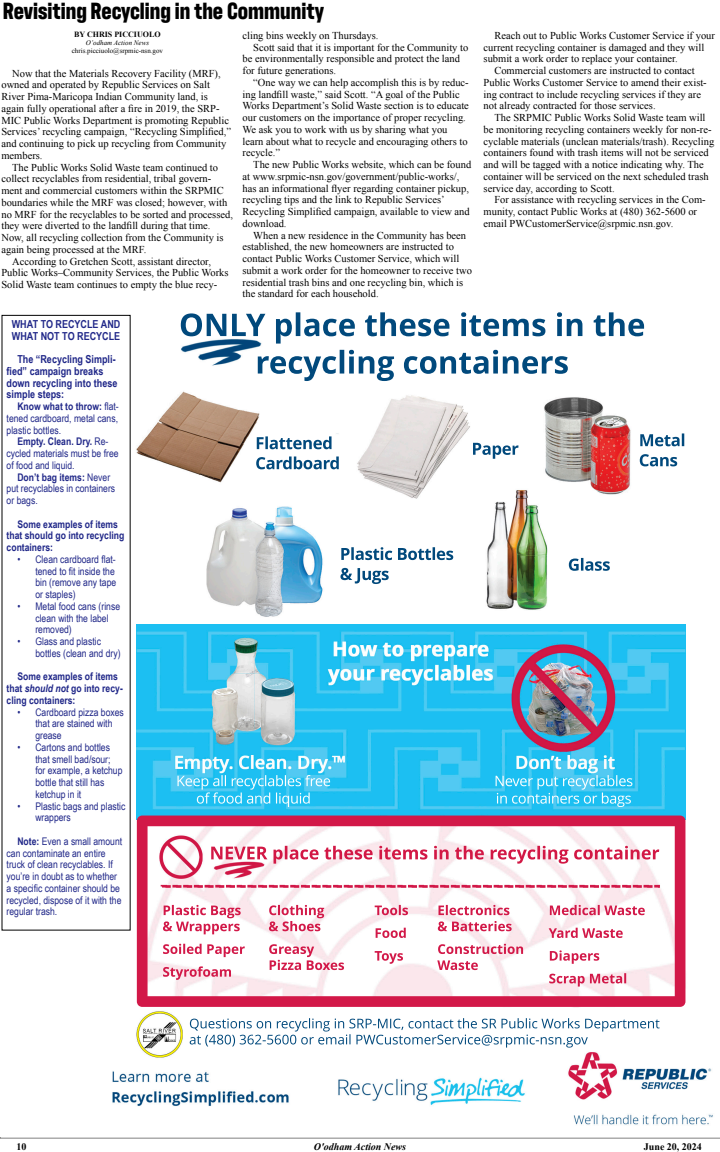
<style>
.page{position:relative;width:720px;height:1152px;background:#fff}
.page>*{position:absolute;margin:0;border:0;box-sizing:border-box;transform-origin:0 0}
.Main_Articles{font:700 24px "Antarctican Headline";color:#000}
.Main_Text{font:700 11px/11.8px "Arial Narrow";color:#212889}
.Main_Text-2{font:10.5px/11.8px "Times New Roman";color:#000}
.Main_Text-3{font:10.5px/11.8px "Arial Narrow";color:#212889}
.Main_Text-4{font:700 10.5px/11.8px "Arial Narrow";color:#212889}
.t1{font:italic 700 10px "Times New Roman";color:#000}
.t2{font:700 10px "Times New Roman";color:#000}
.Bylines{font:700 8px "Times New Roman";color:#000}
.Bylines-2{font:7px "Times New Roman";color:#000}
.Bylines-3{font:italic 7px "Times New Roman";color:#000}
.s1{font-weight:700}
.s2{font-style:italic}
</style>
<div class="page">
<hr style="left:0;top:1138px;width:720px;height:1px;background:#000">
<img style="left:104px;top:312px;width:609px;height:813px">
<img style="left:137px;top:625px;width:549px;height:195px">
<img style="left:137px;top:816px;width:548px;height:191px">
<p class="Main_Articles" style="left:3px;top:-6px;width:323px">Revisiting Recycling in the Community</p>
<p class="Bylines" style="left:74px;top:29px;width:88px">BY CHRIS PICCIUOLO</p>
<p class="Bylines-3" style="left:86px;top:38px;width:65px">O’odham Action News</p>
<p class="Bylines-2" style="left:72px;top:46px;width:93px">chris.picciuolo@srpmic-nsn.gov</p>
<p class="Main_Text-2" style="left:1px;top:67px;width:231px;text-indent:11px">Now that the Materials Recovery Facility (MRF), owned and operated by Republic Services on Salt River Pima-Maricopa Indian Community land, is again fully operational after a fire in 2019, the SRP-MIC Public Works Department is promoting Republic Services’ recycling campaign, “Recycling Simplified,” and continuing to pick up recycling from Community members.</p>
<p class="Main_Text-2" style="left:1px;top:161px;width:233px;text-indent:11px">The Public Works Solid Waste team continued to collect recyclables from residential, tribal govern&shy;ment and commercial customers within the SRPMIC boundaries while the MRF was closed; however, with no MRF for the recyclables to be sorted and processed, they were diverted to the landfill during that time.<br>Now, all recycling collection from the Community is again being processed at the MRF.</p>
<p class="Main_Text-2" style="left:1px;top:255px;width:229px;text-indent:11px">According to Gretchen Scott, assistant director,<br>Public Works–Community Services, the Public Works<br>Solid Waste team continues to empty the blue recy-</p>
<p class="Main_Text" style="left:12px;top:318px;width:110px">WHAT TO RECYCLE AND<br>WHAT NOT TO RECYCLE</p>
<p class="Main_Text" style="left:7px;top:353px;width:112px;text-indent:11px">The “Recycling Simpli&shy;fied” campaign breaks down recycling into these simple steps:</p>
<p class="Main_Text-3" style="left:7px;top:400px;width:114px;text-align:justify;text-indent:11px"><span class="s1">Know what to throw:</span> flat&shy;tened cardboard, metal cans, plastic bottles.</p>
<p class="Main_Text-3" style="left:7px;top:436px;width:113px;text-indent:11px"><span class="s1">Empty. Clean. Dry.</span> Re&shy;cycled materials must be free of food and liquid.</p>
<p class="Main_Text-3" style="left:7px;top:471px;width:110px;text-indent:11px"><span class="s1">Don’t bag items:</span> Never put recyclables in containers or bags.</p>
<p class="Main_Text-4" style="left:7px;top:518px;width:119px;text-indent:11px">Some examples of items that should go into recycling containers:</p>
<p class="Main_Text-3" style="left:35px;top:553px;width:82px;text-indent:-18px">• Clean cardboard flat&shy;tened to fit inside the bin (remove any tape or staples)</p>
<p class="Main_Text-3" style="left:35px;top:600px;width:86px;text-indent:-18px">• Metal food cans (rinse clean with the label removed)</p>
<p class="Main_Text-3" style="left:35px;top:635px;width:87px;text-indent:-18px">• Glass and plastic bottles (clean and dry)</p>
<p class="Main_Text-4" style="left:7px;top:670px;width:118px;text-indent:11px">Some examples of items that <span class="s2">should not</span> go into recy&shy;cling containers:</p>
<p class="Main_Text-3" style="left:35px;top:706px;width:90px;text-indent:-18px">• Cardboard pizza boxes that are stained with grease</p>
<p class="Main_Text-3" style="left:35px;top:741px;width:89px;text-indent:-18px">• Cartons and bottles that smell bad/sour; for example, a ketchup bottle that still has ketchup in it</p>
<p class="Main_Text-3" style="left:35px;top:800px;width:91px;text-indent:-18px">• Plastic bags and plastic wrappers</p>
<p class="Main_Text-3" style="left:7px;top:835px;width:117px;text-indent:11px"><span class="s1">Note:</span> Even a small amount can contaminate an entire truck of clean recyclables. If you’re in doubt as to whether a specific container should be recycled, dispose of it with the regular trash.</p>
<p class="Main_Text-2" style="left:243px;top:29px;width:137px">cling bins weekly on Thursdays.</p>
<p class="Main_Text-2" style="left:243px;top:41px;width:227px;text-indent:11px">Scott said that it is important for the Community to be environmentally responsible and protect the land for future generations.</p>
<p class="Main_Text-2" style="left:243px;top:76px;width:228px;text-indent:11px">“One way we can help accomplish this is by reduc&shy;ing landfill waste,” said Scott. “A goal of the Public Works Department’s Solid Waste section is to educate our customers on the importance of proper recycling.<br>We ask you to work with us by sharing what you learn about what to recycle and encouraging others to recycle.”</p>
<p class="Main_Text-2" style="left:243px;top:159px;width:230px;text-indent:11px">The new Public Works website, which can be found at www.srpmic-nsn.gov/government/public-works/, has an informational flyer regarding container pickup, recycling tips and the link to Republic Services’ Recycling Simplified campaign, available to view and download.</p>
<p class="Main_Text-2" style="left:243px;top:229px;width:231px;text-indent:11px">When a new residence in the Community has been established, the new homeowners are instructed to contact Public Works Customer Service, which will submit a work order for the homeowner to receive two residential trash bins and one recycling bin, which is the standard for each household.</p>
<p class="Main_Text-2" style="left:484px;top:29px;width:233px;text-indent:11px">Reach out to Public Works Customer Service if your current recycling container is damaged and they will submit a work order to replace your container.</p>
<p class="Main_Text-2" style="left:484px;top:65px;width:225px;text-indent:11px">Commercial customers are instructed to contact Public Works Customer Service to amend their exist&shy;ing contract to include recycling services if they are not already contracted for those services.</p>
<p class="Main_Text-2" style="left:484px;top:112px;width:232px;text-indent:11px">The SRPMIC Public Works Solid Waste team will be monitoring recycling containers weekly for non-re&shy;cyclable materials (unclean materials/trash). Recycling containers found with trash items will not be serviced and will be tagged with a notice indicating why. The container will be serviced on the next scheduled trash service day, according to Scott.</p>
<p class="Main_Text-2" style="left:484px;top:194px;width:224px;text-indent:11px">For assistance with recycling services in the Com&shy;munity, contact Public Works at (480) 362-5600 or email PWCustomerService@srpmic.nsn.gov.</p>
<p class="t2" style="left:17px;top:1140px;width:11px">10</p>
<p class="t1" style="left:314px;top:1139px;width:94px">O'odham Action News</p>
<p class="t2" style="left:644px;top:1140px;width:60px">June 20, 2024</p>
</div>
